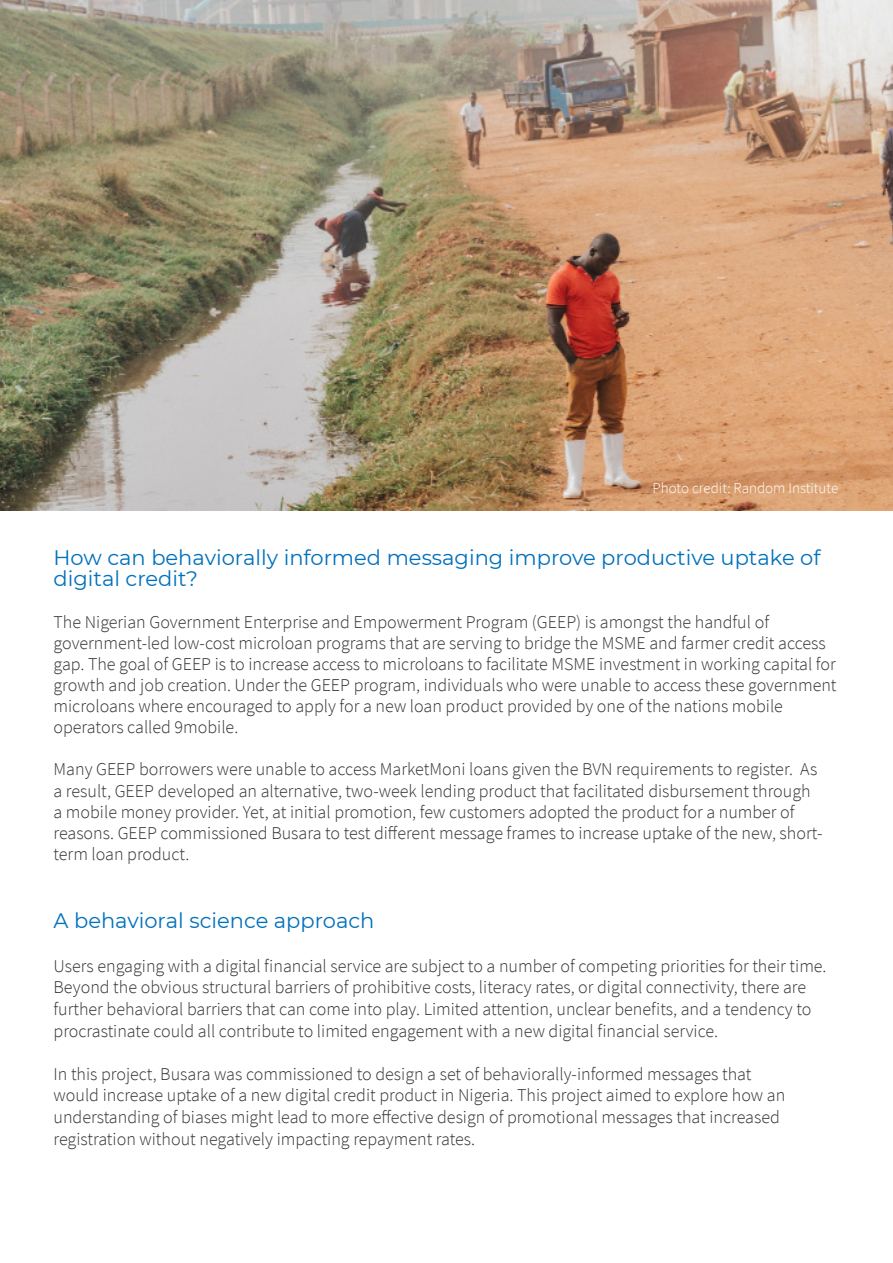
<style>
.page{position:relative;width:893px;height:1263px;background:#fff}
.page>*{position:absolute;margin:0;border:0;box-sizing:border-box;transform-origin:0 0}
.t1{font:21px/21px "Montserrat";color:#0071bc}
.t2{font:300 18px/21.6px "Source Sans Pro";color:#323232}
.t3{font:300 15px "Source Sans Pro";color:#fff}
</style>
<div class="page">
<img style="left:0;top:0;width:893px;height:510px">
<p class="t3" style="left:653px;top:479px;width:187px">Photo credit: Random Institute</p>
<p class="t1" style="left:54px;top:547px;width:768px">How can behaviorally informed messaging improve productive uptake of digital credit?</p>
<p class="t2" style="left:54px;top:612px;width:784px;line-height:21px">The Nigerian Government Enterprise and Empowerment Program (GEEP) is amongst the handful of government-led low-cost microloan programs that are serving to bridge the MSME and farmer credit access gap. The goal of GEEP is to increase access to microloans to facilitate MSME investment in working capital for growth and job creation. Under the GEEP program, individuals who were unable to access these government microloans where encouraged to apply for a new loan product provided by one of the nations mobile operators called 9mobile.</p>
<p class="t2" style="left:54px;top:759px;width:770px;line-height:21.1px">Many GEEP borrowers were unable to access MarketMoni loans given the BVN requirements to register. As a result, GEEP developed an alternative, two-week lending product that facilitated disbursement through a mobile money provider. Yet, at initial promotion, few customers adopted the product for a number of reasons. GEEP commissioned Busara to test different message frames to increase uptake of the new, short&shy;term loan product.</p>
<p class="t1" style="left:54px;top:910px;width:322px">A behavioral science approach</p>
<p class="t2" style="left:54px;top:955px;width:774px">Users engaging with a digital financial service are subject to a number of competing priorities for their time.<br>Beyond the obvious structural barriers of prohibitive costs, literacy rates, or digital connectivity, there are further behavioral barriers that can come into play. Limited attention, unclear benefits, and a tendency to procrastinate could all contribute to limited engagement with a new digital financial service.</p>
<p class="t2" style="left:54px;top:1063px;width:733px">In this project, Busara was commissioned to design a set of behaviorally-informed messages that would increase uptake of a new digital credit product in Nigeria. This project aimed to explore how an understanding of biases might lead to more effective design of promotional messages that increased registration without negatively impacting repayment rates.</p>
</div>
